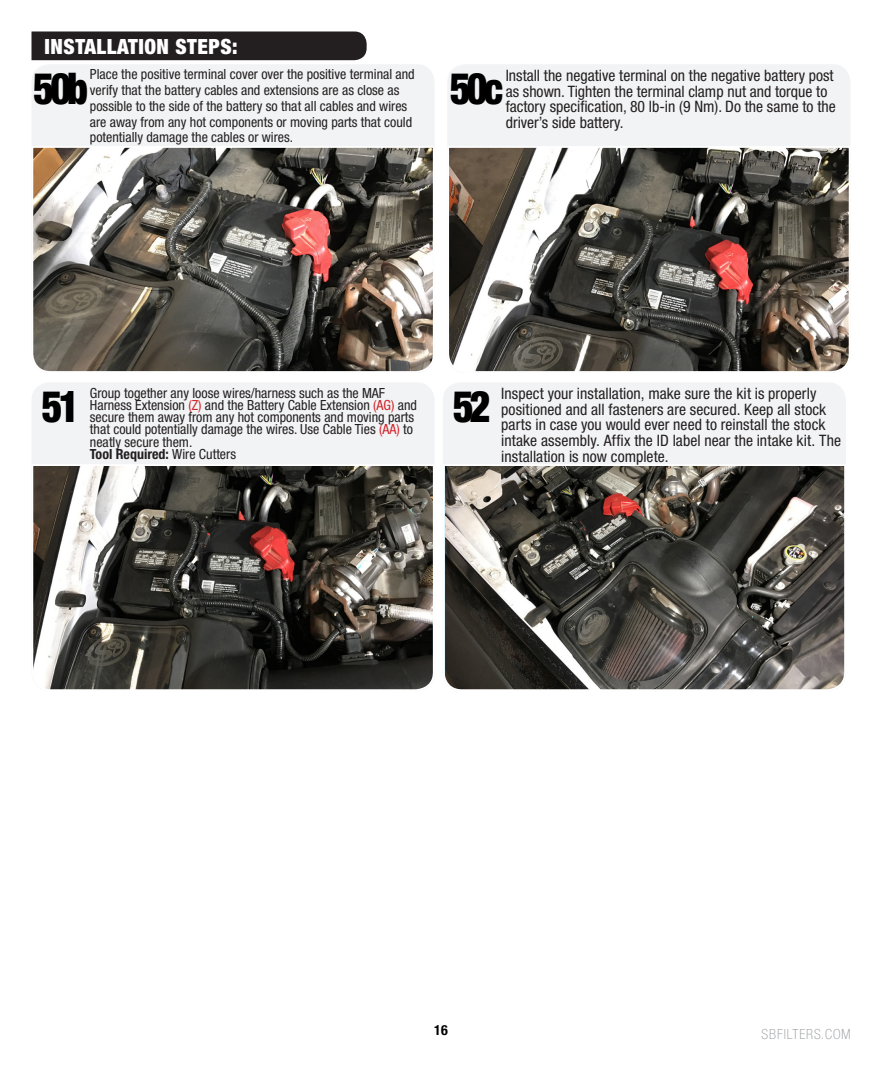
<style>
.page{position:relative;width:882px;height:1071px;background:#fff}
.page>*{position:absolute;margin:0;border:0;box-sizing:border-box;transform-origin:0 0}
.t1{font:900 condensed 43.75px "Helvetica Neue";letter-spacing:-.1em;color:#000;scale:.91 1}
.t2{font:900 condensed 21px "Helvetica Neue";letter-spacing:.025em;color:#fff}
.t3{font:condensed 15.75px/15.8px "Helvetica Neue";color:#231f20}
.t4{font:condensed 14px/15.8px "Helvetica Neue";color:#231f20}
.t5{font:700 condensed 14px "Helvetica Neue";color:#231f20}
.t6{font:100 condensed 14px "Helvetica Neue";letter-spacing:.065em;color:#939598}
.t7{font:700 condensed 14px "Helvetica Neue";color:#000}
.s1{color:#d1232a}
.s2{font-weight:400}
</style>
<div class="page">
<div style="left:32px;top:64px;width:403px;height:309px;background:#f2f3f4;border-radius:18px"></div>
<svg style="left:32px;top:146px;width:402px;height:227px;background:#6e6760"></svg>
<div style="left:447px;top:64px;width:404px;height:309px;background:#f2f3f4;border-radius:18px"></div>
<svg style="left:448px;top:146px;width:402px;height:227px;background:#665f59"></svg>
<div style="left:443px;top:382px;width:403px;height:309px;background:#f2f3f4;border-radius:18px"></div>
<svg style="left:443px;top:465px;width:403px;height:226px;background:#5a5651"></svg>
<div style="left:32px;top:31px;width:335px;height:29px;background:#231f20"></div>
<div style="left:32px;top:382px;width:403px;height:309px;background:#f2f3f4;border-radius:18px"></div>
<svg style="left:32px;top:465px;width:402px;height:226px;background:#544f4a"></svg>
<p class="t2" style="left:45px;top:34px;width:195px">INSTALLATION STEPS:</p>
<p class="t4" style="left:90px;top:66px;width:326px">Place the positive terminal cover over the positive terminal and verify that the battery cables and extensions are as close as possible to the side of the battery so that all cables and wires are away from any hot components or moving parts that could potentially damage the cables or wires.</p>
<p class="t1" style="left:34px;top:61px;width:61px">50b</p>
<p class="t3" style="left:506px;top:67px;width:332px">Install the negative terminal on the negative battery post as shown. Tighten the terminal clamp nut and torque to factory specification, 80 lb-in (9 Nm). Do the same to the driver’s side battery.</p>
<p class="t1" style="left:450px;top:61px;width:59px">50c</p>
<p class="t1" style="left:42px;top:379px;width:43px">51</p>
<p class="t4" style="left:90px;top:386px;width:329px;line-height:12.2px">Group together any loose wires/harness such as the MAF Harness Extension <span class="s1">(Z)</span> and the Battery Cable Extension <span class="s1">(AG)</span> and secure them away from any hot components and moving parts that could potentially damage the wires. Use Cable Ties <span class="s1">(AA)</span> to neatly secure them.</p>
<p class="t5" style="left:90px;top:445px;width:148px">Tool Required: <span class="s2">Wire Cutters</span></p>
<p class="t1" style="left:453px;top:379px;width:43px">52</p>
<p class="t3" style="left:501px;top:385px;width:341px">Inspect your installation, make sure the kit is properly positioned and all fasteners are secured. Keep all stock parts in case you would ever need to reinstall the stock intake assembly. Affix the ID label near the intake kit. The installation is now complete.</p>
<p class="t7" style="left:434px;top:1021px;width:15px">16</p>
<p class="t6" style="left:762px;top:1027px;width:90px">SBFILTERS.COM</p>
</div>
